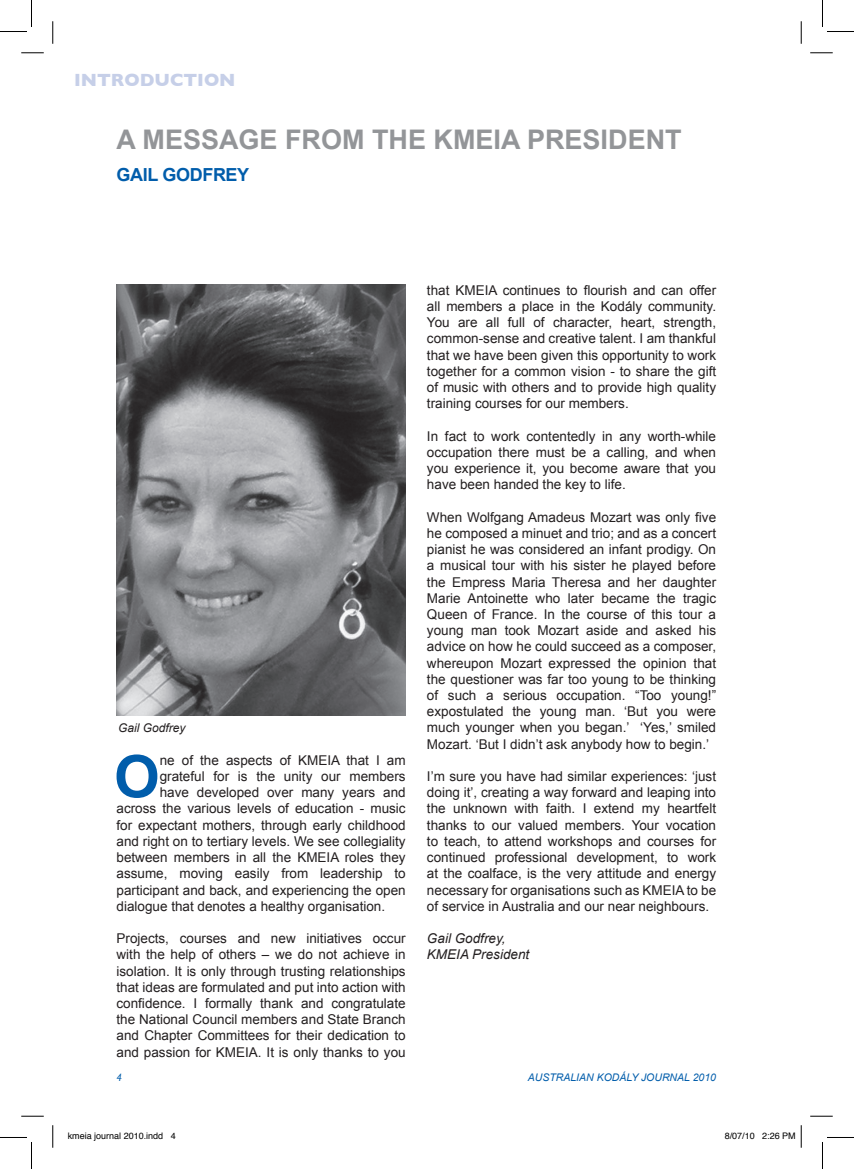
<style>
.page{position:relative;width:854px;height:1169px;background:#fff}
.page>*{position:absolute;margin:0;border:0;box-sizing:border-box;transform-origin:0 0}
.t1{font:700 58.8px "Arial";color:#015dab}
.t2{font:700 27px "Arial";color:#939598}
.t3{font:700 18px "Gill Sans";color:#c6cfe8}
.t4{font:700 18px "Arial";color:#015dab}
.t5{font:13.5px/16.2px "Arial";color:#231f20;text-align:justify}
.t6{font:italic 13.5px/16.2px "Arial";color:#231f20}
.t7{font:italic 12px "Arial";color:#231f20}
.t8{font:italic 10.5px "Arial";color:#015dab}
.t9{font:italic 10.5px "Gill Sans";color:#015dab}
.t10{font:9px "Helvetica";color:#000}
</style>
<div class="page">
<img style="left:117px;top:284px;width:289px;height:432px">
<svg style="left:21px;top:53px;width:23px;height:1px"></svg>
<svg style="left:810px;top:53px;width:23px;height:1px"></svg>
<svg style="left:21px;top:1115px;width:23px;height:1px"></svg>
<svg style="left:810px;top:1115px;width:23px;height:1px"></svg>
<svg style="left:53px;top:21px;width:1px;height:23px"></svg>
<svg style="left:53px;top:1125px;width:1px;height:22px"></svg>
<svg style="left:801px;top:21px;width:1px;height:23px"></svg>
<svg style="left:0;top:0;width:32px;height:32px"></svg>
<svg style="left:0;top:1137px;width:32px;height:32px"></svg>
<svg style="left:822px;top:0;width:32px;height:32px"></svg>
<svg style="left:822px;top:1137px;width:32px;height:32px"></svg>
<svg style="left:800px;top:1125px;width:2px;height:22px"></svg>
<h3 class="t3" style="left:74px;top:70px;width:163px">INTRODUCTION</h3>
<h2 class="t2" style="left:117px;top:122px;width:68px">A MESSA</h2>
<h2 class="t2" style="left:239px;top:122px;width:66px">GE FRO</h2>
<h2 class="t2" style="left:342px;top:122px;width:149px">M THE KMEIA</h2>
<h2 class="t2" style="left:527px;top:122px;width:36px">PRESIDEN</h2>
<h2 class="t2" style="left:665px;top:122px;width:18px">T</h2>
<h3 class="t4" style="left:117px;top:163px;width:24px">GAIL</h3>
<h3 class="t4" style="left:162px;top:163px;width:27px">GODFREY</h3>
<p class="t7" style="left:118px;top:720px;width:69px">Gail Godfrey</p>
<h1 class="t1" style="left:114px;top:738px;width:42px">O</h1>
<p class="t5" style="left:160px;top:752px;width:247px">ne of the aspects of KMEIA that I am</p>
<p class="t5" style="left:160px;top:768px;width:247px">grateful for is the unity our members</p>
<p class="t5" style="left:160px;top:784px;width:247px">have developed over many years and</p>
<p class="t5" style="left:117px;top:800px;width:291px">across the various levels of education - music</p>
<p class="t5" style="left:117px;top:817px;width:291px">for expectant mothers, through early childhood</p>
<p class="t5" style="left:117px;top:833px;width:291px">and right on to tertiary levels. We see collegiality</p>
<p class="t5" style="left:117px;top:849px;width:291px">between members in all the KMEIA roles they</p>
<p class="t5" style="left:117px;top:865px;width:291px">assume, moving easily from leadership to</p>
<p class="t5" style="left:117px;top:881px;width:291px">participant and back, and experiencing the open</p>
<p class="t5" style="left:117px;top:898px;width:270px">dialogue that denotes a healthy organisation.</p>
<p class="t5" style="left:117px;top:930px;width:291px">Projects, courses and new initiatives occur with the help of others – we do not achieve in isolation. It is only through trusting relationships that ideas are formulated and put into action with confidence. I formally thank and congratulate the National Council members and State Branch and Chapter Committees for their dedication to and passion for KMEIA. It is only thanks to you</p>
<p class="t5" style="left:427px;top:282px;width:291px">that KMEIA continues to flourish and can offer all members a place in the Kodály community.<br>You are all full of character, heart, strength, common-sense and creative talent. I am thankful that we have been given this opportunity to work together for a common vision - to share the gift of music with others and to provide high quality training courses for our members.</p>
<p class="t5" style="left:427px;top:428px;width:291px">In fact to work contentedly in any worth-while occupation there must be a calling, and when you experience it, you become aware that you have been handed the key to life.</p>
<p class="t5" style="left:427px;top:509px;width:291px">When Wolfgang Amadeus Mozart was only five he composed a minuet and trio; and as a concert pianist he was considered an infant prodigy. On a musical tour with his sister he played before the Empress Maria Theresa and her daughter Marie Antoinette who later became the tragic Queen of France. In the course of this tour a young man took Mozart aside and asked his advice on how he could succeed as a composer, whereupon Mozart expressed the opinion that the questioner was far too young to be thinking of such a serious occupation. “Too young!” expostulated the young man. ‘But you were much younger when you began.’ ‘Yes,’ smiled Mozart. ‘But I didn’t ask anybody how to begin.’</p>
<p class="t5" style="left:427px;top:768px;width:291px">I’m sure you have had similar experiences: ‘just doing it’, creating a way forward and leaping into the unknown with faith. I extend my heartfelt thanks to our valued members. Your vocation to teach, to attend workshops and courses for continued professional development, to work at the coalface, is the very attitude and energy necessary for organisations such as KMEIA to be of service in Australia and our near neighbours.</p>
<p class="t6" style="left:427px;top:930px;width:104px">Gail Godfrey,<br>KMEIA President</p>
<p class="t9" style="left:117px;top:1071px;width:7px">4</p>
<p class="t8" style="left:528px;top:1071px;width:190px">AUSTRALIAN KODÁLY JOURNAL 2010</p>
<p class="t10" style="left:68px;top:1128px;width:110px">kmeia journal 2010.indd 4</p>
<p class="t10" style="left:725px;top:1128px;width:73px">8/07/10 2:26 PM</p>
</div>
